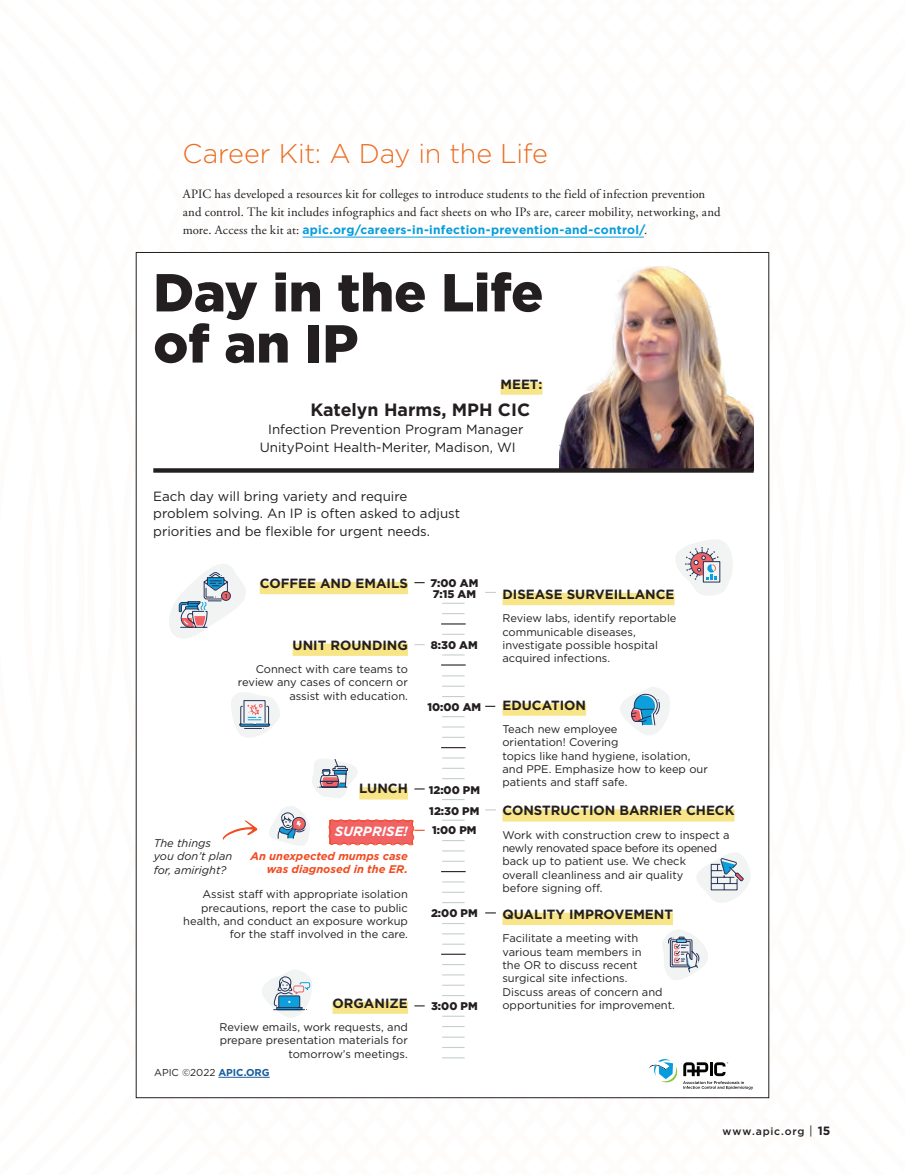
<style>
.page{position:relative;width:905px;height:1175px;background:#fff}
.page>*{position:absolute;margin:0;border:0;box-sizing:border-box;transform-origin:0 0}
.t1{font:900 53.4px/51.2px "Gotham";color:#231f20}
.t2{font:300 27px "Gotham";letter-spacing:-.01em;color:#ea6d22}
.t3{font:700 17.85px "Gotham";color:#231f20}
.t4{font:13.35px/17.7px "Gotham";color:#231f20}
.t5{font:700 13.35px "Gotham";color:#231f20}
.t6{font:italic 700 13.35px "Gotham";color:#fff}
.t7{font:12.75px/18px "Adobe Garamond Pro";letter-spacing:.01em;color:#231f20}
.t8{font:700 12px "Gotham";letter-spacing:.02em;color:#069ddc}
.t9{font:11.1px/13.4px "Gotham";color:#231f20}
.t10{font:900 11.1px/11.1px "Gotham";color:#231f20}
.t11{font:italic 700 11.1px/13.4px "Gotham";color:#f04c22;text-align:right}
.t12{font:italic 11.1px/13.4px "Gotham";color:#231f20}
.t13{font:500 10.5px "Gotham";letter-spacing:.075em;color:#231f20}
.t14{font:10.05px "Gotham";color:#231f20}
.s1{font-family:"Adobe Garamond Pro";font-weight:400;font-size:12.75px;color:#231f20}
.s2{font-weight:700;color:#175d9e}
.s3{font-weight:400;font-size:12px}
.s4{font-weight:700;font-size:12px}
</style>
<div class="page">
<hr style="left:302px;top:237px;width:342px;height:1px;background:#069ddc">
<hr style="left:218px;top:1077px;width:52px;height:1px;background:#175d9e">
<svg style="left:649px;top:1059px;width:104px;height:30px"></svg>
<div style="left:500px;top:382px;width:42px;height:13px;background:#f8e587"></div>
<div style="left:260px;top:582px;width:148px;height:12px;background:#f8e587"></div>
<svg style="left:441px;top:623px;width:24px;height:1px"></svg>
<svg style="left:441px;top:664px;width:24px;height:1px"></svg>
<svg style="left:485px;top:705px;width:10px;height:2px"></svg>
<svg style="left:441px;top:747px;width:24px;height:1px"></svg>
<svg style="left:441px;top:871px;width:24px;height:1px"></svg>
<svg style="left:441px;top:953px;width:24px;height:1px"></svg>
<svg style="left:262px;top:970px;width:50px;height:48px"></svg>
<svg style="left:231px;top:692px;width:49px;height:45px"></svg>
<svg style="left:169px;top:564px;width:77px;height:74px"></svg>
<svg style="left:674px;top:540px;width:58px;height:57px"></svg>
<svg style="left:620px;top:687px;width:50px;height:48px"></svg>
<svg style="left:697px;top:853px;width:53px;height:50px"></svg>
<div style="left:502px;top:593px;width:172px;height:12px;background:#f8e587"></div>
<div style="left:292px;top:643px;width:116px;height:13px;background:#f8e587"></div>
<div style="left:502px;top:703px;width:84px;height:12px;background:#f8e587"></div>
<svg style="left:442px;top:995px;width:22px;height:1px"></svg>
<svg style="left:442px;top:1036px;width:22px;height:1px"></svg>
<svg style="left:442px;top:613px;width:22px;height:1px"></svg>
<hr style="left:442px;top:736px;width:22px;height:2px;background:#c5d0ce">
<svg style="left:442px;top:860px;width:22px;height:1px"></svg>
<svg style="left:442px;top:984px;width:22px;height:1px"></svg>
<svg style="left:442px;top:654px;width:22px;height:1px"></svg>
<svg style="left:442px;top:778px;width:22px;height:1px"></svg>
<svg style="left:442px;top:902px;width:22px;height:1px"></svg>
<svg style="left:442px;top:1026px;width:22px;height:1px"></svg>
<svg style="left:442px;top:696px;width:22px;height:1px"></svg>
<svg style="left:442px;top:819px;width:22px;height:1px"></svg>
<svg style="left:442px;top:943px;width:22px;height:1px"></svg>
<svg style="left:442px;top:603px;width:22px;height:1px"></svg>
<svg style="left:442px;top:726px;width:22px;height:1px"></svg>
<svg style="left:442px;top:850px;width:22px;height:1px"></svg>
<svg style="left:442px;top:974px;width:22px;height:1px"></svg>
<hr style="left:442px;top:767px;width:22px;height:2px;background:#c5d0ce">
<svg style="left:442px;top:891px;width:22px;height:1px"></svg>
<svg style="left:442px;top:1015px;width:22px;height:1px"></svg>
<svg style="left:442px;top:685px;width:22px;height:1px"></svg>
<svg style="left:442px;top:933px;width:22px;height:1px"></svg>
<svg style="left:442px;top:1057px;width:22px;height:1px"></svg>
<svg style="left:442px;top:716px;width:22px;height:1px"></svg>
<svg style="left:442px;top:840px;width:22px;height:1px"></svg>
<svg style="left:442px;top:964px;width:22px;height:1px"></svg>
<hr style="left:442px;top:633px;width:22px;height:2px;background:#c5d0ce">
<svg style="left:442px;top:757px;width:22px;height:1px"></svg>
<svg style="left:442px;top:881px;width:22px;height:1px"></svg>
<svg style="left:442px;top:675px;width:22px;height:1px"></svg>
<svg style="left:442px;top:799px;width:22px;height:1px"></svg>
<svg style="left:442px;top:923px;width:22px;height:1px"></svg>
<svg style="left:442px;top:1047px;width:22px;height:1px"></svg>
<div style="left:502px;top:809px;width:232px;height:12px;background:#f8e587"></div>
<svg style="left:269px;top:759px;width:155px;height:87px"></svg>
<div style="left:502px;top:912px;width:171px;height:13px;background:#f8e587"></div>
<div style="left:332px;top:1001px;width:76px;height:12px;background:#f8e587"></div>
<svg style="left:662px;top:930px;width:46px;height:50px"></svg>
<img style="left:559px;top:266px;width:194px;height:202px">
<svg style="left:153px;top:468px;width:600px;height:4px;background:#2d292a"></svg>
<svg style="left:222px;top:820px;width:36px;height:20px"></svg>
<h2 class="t2" style="left:182px;top:136px;width:367px">Career Kit: A Day in the Life</h2>
<p class="t7" style="left:183px;top:185px;width:539px">APIC has developed a resources kit for colleges to introduce students to the field of infection prevention and control. The kit includes infographics and fact sheets on who IPs are, career mobility, networking, and</p>
<p class="t8" style="left:183px;top:222px;width:466px"><span class="s1">more. Access the kit at:</span> apic.org/careers-in-infection-prevention-and-control/<span class="s1">.</span></p>
<h1 class="t1" style="left:153px;top:266px;width:391px">Day in the Life of an IP</h1>
<p class="t5" style="left:500px;top:375px;width:43px">MEET:</p>
<h3 class="t3" style="left:310px;top:398px;width:221px">Katelyn Harms, MPH CIC</h3>
<p class="t4" style="left:260px;top:420px;width:265px;text-indent:8px">Infection Prevention Program Manager<br>UnityPoint Health-Meriter, Madison, WI</p>
<p class="t4" style="left:153px;top:487px;width:308px">Each day will bring variety and require problem solving. An IP is often asked to adjust priorities and be flexible for urgent needs.</p>
<p class="t5" style="left:260px;top:574px;width:150px">COFFEE AND EMAILS</p>
<p class="t5" style="left:292px;top:636px;width:117px">UNIT ROUNDING</p>
<p class="t9" style="left:238px;top:662px;width:171px;text-align:right">Connect with care teams to review any cases of concern or assist with education.</p>
<p class="t10" style="left:430px;top:577px;width:49px">7:00 AM<br>7:15 AM</p>
<p class="t10" style="left:431px;top:639px;width:48px">8:30 AM</p>
<p class="t10" style="left:427px;top:701px;width:55px">10:00 AM</p>
<p class="t5" style="left:359px;top:780px;width:50px">LUNCH</p>
<p class="t6" style="left:335px;top:822px;width:75px">SURPRISE!</p>
<p class="t11" style="left:250px;top:849px;width:159px">An unexpected mumps case was diagnosed in the ER.</p>
<p class="t9" style="left:183px;top:887px;width:226px;text-align:right">Assist staff with appropriate isolation precautions, report the case to public health, and conduct an exposure workup for the staff involved in the care.</p>
<p class="t12" style="left:154px;top:836px;width:80px">The things you don’t plan for, amiright?</p>
<p class="t10" style="left:428px;top:779px;width:53px;line-height:20.9px">12:00 PM<br>12:30 PM</p>
<p class="t10" style="left:432px;top:824px;width:46px">1:00 PM</p>
<p class="t10" style="left:431px;top:907px;width:48px">2:00 PM</p>
<p class="t5" style="left:502px;top:585px;width:173px">DISEASE SURVEILLANCE</p>
<p class="t9" style="left:502px;top:611px;width:175px">Review labs, identify reportable communicable diseases, investigate possible hospital acquired infections.</p>
<p class="t5" style="left:502px;top:696px;width:85px">EDUCATION</p>
<p class="t9" style="left:502px;top:722px;width:207px">Teach new employee<br>orientation! Covering<br>topics like hand hygiene, isolation, and PPE. Emphasize how to keep our patients and staff safe.</p>
<p class="t5" style="left:502px;top:802px;width:233px">CONSTRUCTION BARRIER CHECK</p>
<p class="t9" style="left:502px;top:828px;width:229px">Work with construction crew to inspect a newly renovated space before its opened back up to patient use. We check<br>overall cleanliness and air quality<br>before signing off.</p>
<p class="t5" style="left:502px;top:905px;width:172px">QUALITY IMPROVEMENT</p>
<p class="t9" style="left:502px;top:931px;width:162px">Facilitate a meeting with various team members in<br>the OR to discuss recent surgical site infections.<br>Discuss areas of concern and</p>
<p class="t5" style="left:332px;top:994px;width:77px">ORGANIZE</p>
<p class="t9" style="left:502px;top:998px;width:174px">opportunities for improvement.</p>
<p class="t9" style="left:219px;top:1020px;width:190px;text-align:right">Review emails, work requests, and prepare presentation materials for tomorrow’s meetings.</p>
<p class="t10" style="left:431px;top:1000px;width:48px">3:00 PM</p>
<p class="t14" style="left:154px;top:1066px;width:117px">APIC ©2022 <span class="s2">APIC.ORG</span></p>
<p class="t13" style="left:722px;top:1124px;width:109px">www.apic.org <span class="s3">|</span> <span class="s4">15</span></p>
</div>
